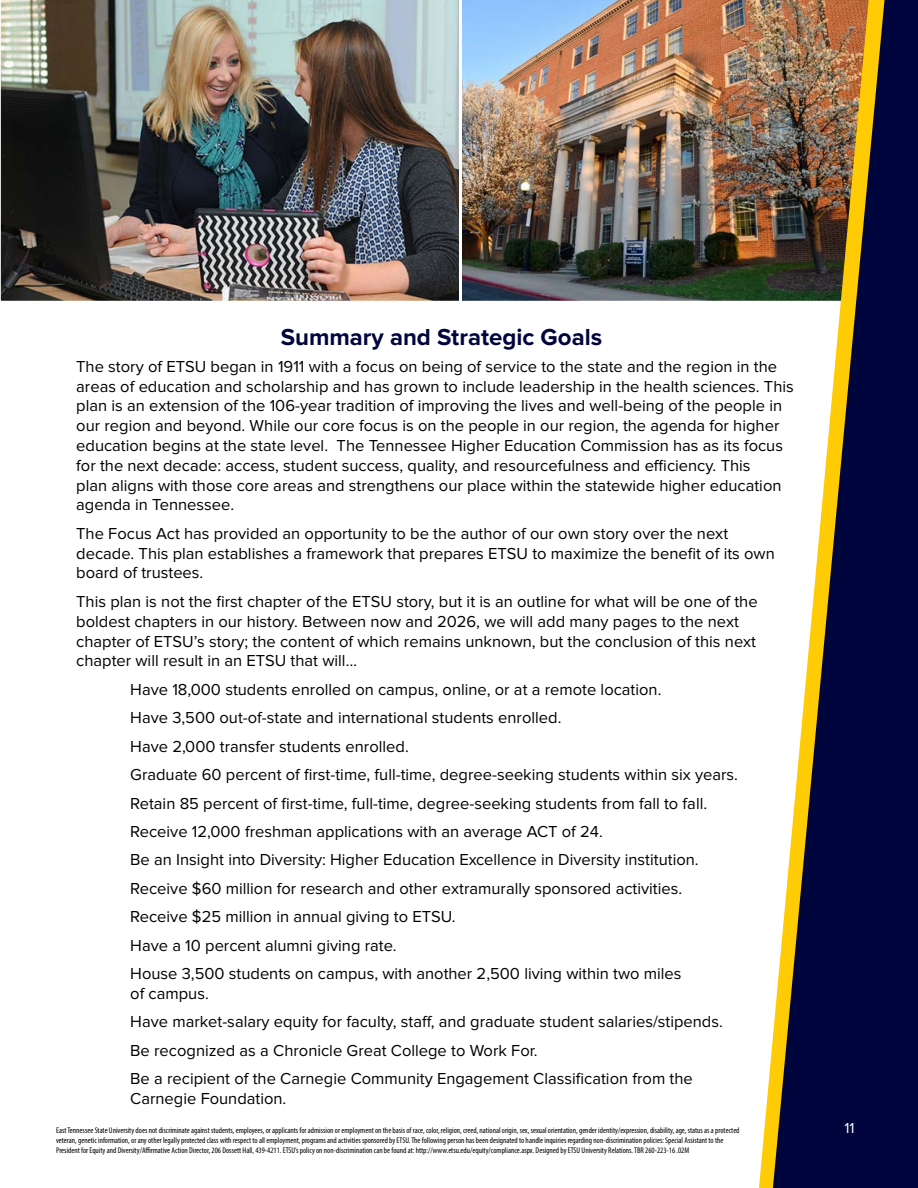
<style>
.page{position:relative;width:918px;height:1188px;background:#fff}
.page>*{position:absolute;margin:0;border:0;box-sizing:border-box;transform-origin:0 0}
.t1{font:700 24px "Proxima Nova";color:#00053e}
.t2{font:16.5px/28.5px "Proxima Nova";color:#000}
.t3{font:15px "Proxima Nova";color:#fff}
.t4{font:condensed 8.25px/9.9px "Myriad Pro";color:#000}
</style>
<div class="page">
<img style="left:0;top:0;width:459px;height:301px">
<img style="left:462px;top:0;width:141px;height:301px">
<img style="left:603px;top:0;width:169px;height:1188px">
<svg style="left:772px;top:0;width:146px;height:1188px;background:#4f4955"></svg>
<h1 class="t1" style="left:281px;top:323px;width:323px">Summary and Strategic Goals</h1>
<p class="t2" style="left:76px;top:357px;width:719px;line-height:19.8px">The story of ETSU began in 1911 with a focus on being of service to the state and the region in the areas of education and scholarship and has grown to include leadership in the health sciences. This plan is an extension of the 106-year tradition of improving the lives and well-being of the people in our region and beyond. While our core focus is on the people in our region, the agenda for higher education begins at the state level. The Tennessee Higher Education Commission has as its focus for the next decade: access, student success, quality, and resourcefulness and efficiency. This<br>plan aligns with those core areas and strengthens our place within the statewide higher education agenda in Tennessee.</p>
<p class="t2" style="left:76px;top:524px;width:700px;line-height:19.8px">The Focus Act has provided an opportunity to be the author of our own story over the next decade. This plan establishes a framework that prepares ETSU to maximize the benefit of its own board of trustees.</p>
<p class="t2" style="left:76px;top:592px;width:683px;line-height:19.8px">This plan is not the first chapter of the ETSU story, but it is an outline for what will be one of the boldest chapters in our history. Between now and 2026, we will add many pages to the next chapter of ETSU’s story; the content of which remains unknown, but the conclusion of this next chapter will result in an ETSU that will…</p>
<p class="t2" style="left:130px;top:675px;width:609px">Have 18,000 students enrolled on campus, online, or at a remote location.<br>Have 3,500 out-of-state and international students enrolled.<br>Have 2,000 transfer students enrolled.<br>Graduate 60 percent of first-time, full-time, degree-seeking students within six years.<br>Retain 85 percent of first-time, full-time, degree-seeking students from fall to fall.<br>Receive 12,000 freshman applications with an average ACT of 24.<br>Be an Insight into Diversity: Higher Education Excellence in Diversity institution.<br>Receive $60 million for research and other extramurally sponsored activities.<br>Receive $25 million in annual giving to ETSU.<br>Have a 10 percent alumni giving rate.<br>House 3,500 students on campus, with another 2,500 living within two miles</p>
<p class="t2" style="left:130px;top:980px;width:594px">of campus.<br>Have market-salary equity for faculty, staff, and graduate student salaries/stipends.<br>Be recognized as a Chronicle Great College to Work For.<br>Be a recipient of the Carnegie Community Engagement Classification from the</p>
<p class="t2" style="left:130px;top:1085px;width:158px">Carnegie Foundation.</p>
<p class="t4" style="left:56px;top:1125px;width:685px">East Tennessee State University does not discriminate against students, employees, or applicants for admission or employment on the basis of race, color, religion, creed, national origin, sex, sexual orientation, gender identity/expression, disability, age, status as a protected veteran, genetic information, or any other legally protected class with respect to all employment, programs and activities sponsored by ETSU. The following person has been designated to handle inquiries regarding non-discrimination policies: Special Assistant to the<br>President for Equity and Diversity/Affirmative Action Director, 206 Dossett Hall, 439-4211. ETSU’s policy on non-discrimination can be found at: http://www.etsu.edu/equity/compliance.aspx. Designed by ETSU University Relations. TBR 260-223-16 .02M</p>
<p class="t3" style="left:844px;top:1120px;width:12px">11</p>
</div>
